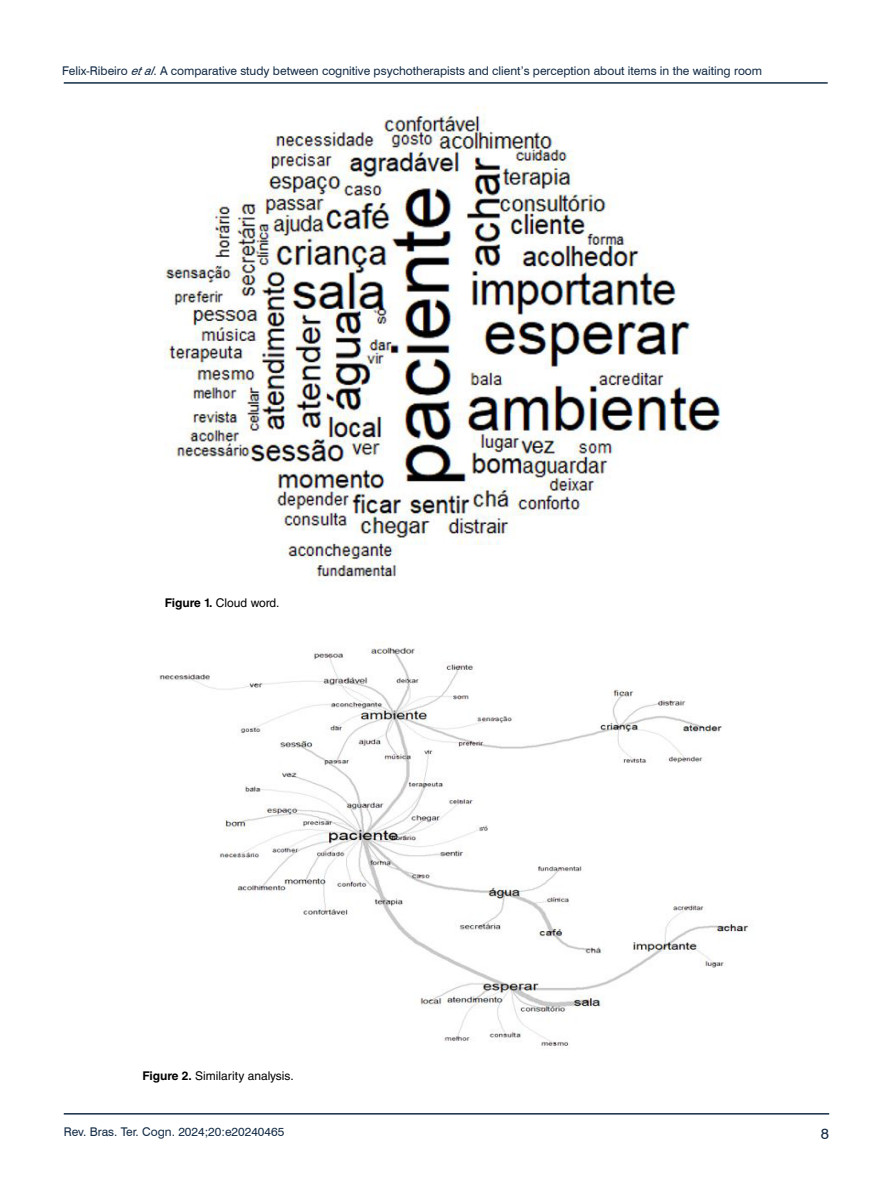
<style>
.page{position:relative;width:893px;height:1191px;background:#fff}
.page>*{position:absolute;margin:0;border:0;box-sizing:border-box;transform-origin:0 0}
.t1{font:15px "Swiss 721 BT";color:#142c46}
.t2{font:12px "Swiss 721 BT";color:#142c46}
.t3{font:12px "Helvetica LT Std";color:#000}
.s1{font-style:italic}
.s2{font-weight:700}
</style>
<div class="page">
<hr style="left:64px;top:82px;width:764px;height:2px;background:#142c46">
<hr style="left:64px;top:1113px;width:765px;height:1px;background:#142c46">
<img style="left:165px;top:106px;width:556px;height:474px">
<img style="left:159px;top:641px;width:590px;height:406px">
<p class="t2" style="left:62px;top:63px;width:701px">Felix-Ribeiro <span class="s1">etal</span>. A comparative study between cognitive psychotherapists and client’s perception about items in the waiting room</p>
<p class="t3" style="left:165px;top:596px;width:116px"><span class="s2">Figure 1.</span> Cloud word.</p>
<p class="t3" style="left:142px;top:1069px;width:153px"><span class="s2">Figure 2.</span> Similarity analysis.</p>
<p class="t2" style="left:64px;top:1123px;width:222px">Rev. Bras. Ter. Cogn. 2024;20:e20240465</p>
<p class="t1" style="left:821px;top:1123px;width:10px">8</p>
</div>
